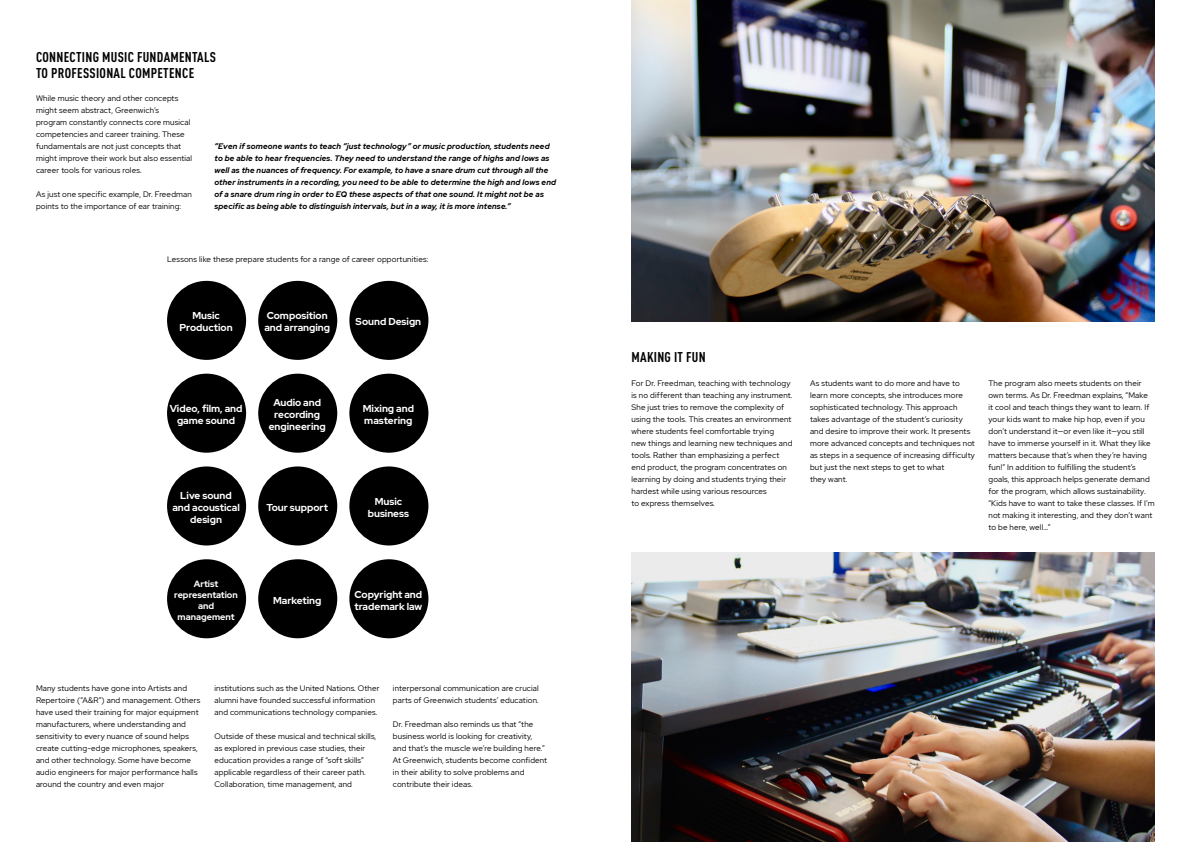
<style>
.page{position:relative;width:1191px;height:842px;background:#fff}
.page>*{position:absolute;margin:0;border:0;box-sizing:border-box;transform-origin:0 0}
.t1{font:700 14px/16px "DIN Cond";letter-spacing:.02em;color:#000}
.t2{font:700 10px/12px "Red Hat Display";color:#fff;text-align:center}
.t3{font:700 9px/10.8px "Red Hat Display";color:#fff;text-align:center}
.t4{font:8px/12px "Red Hat Display";letter-spacing:.02em;color:#000}
.t5{font:italic 700 8px/12px "Red Hat Display";letter-spacing:.02em;color:#000}
</style>
<div class="page">
<img style="left:631px;top:0;width:524px;height:321px">
<img style="left:631px;top:553px;width:524px;height:289px">
<div style="left:167px;top:374px;width:79px;height:79px;background:#000;border-radius:50%"></div>
<div style="left:167px;top:559px;width:79px;height:79px;background:#000;border-radius:50%"></div>
<div style="left:167px;top:281px;width:79px;height:79px;background:#000;border-radius:50%"></div>
<div style="left:167px;top:466px;width:79px;height:79px;background:#000;border-radius:50%"></div>
<div style="left:258px;top:374px;width:79px;height:79px;background:#000;border-radius:50%"></div>
<div style="left:258px;top:559px;width:79px;height:79px;background:#000;border-radius:50%"></div>
<div style="left:258px;top:281px;width:79px;height:79px;background:#000;border-radius:50%"></div>
<div style="left:258px;top:466px;width:79px;height:79px;background:#000;border-radius:50%"></div>
<div style="left:349px;top:374px;width:79px;height:79px;background:#000;border-radius:50%"></div>
<div style="left:349px;top:559px;width:79px;height:79px;background:#000;border-radius:50%"></div>
<div style="left:349px;top:281px;width:79px;height:79px;background:#000;border-radius:50%"></div>
<div style="left:349px;top:466px;width:79px;height:79px;background:#000;border-radius:50%"></div>
<h1 class="t1" style="left:36px;top:49px;width:181px">CONNECTING MUSIC FUNDAMENTALS<br>TO PROFESSIONAL COMPETENCE</h1>
<p class="t4" style="left:36px;top:92px;width:158px">While music theory and other concepts might seem abstract, Greenwich’s program constantly connects core musical competencies and career training. These fundamentals are not just concepts that might improve their work but also essential career tools for various roles.</p>
<p class="t4" style="left:36px;top:188px;width:157px">As just one specific example, Dr. Freedman points to the importance of ear training:</p>
<p class="t5" style="left:214px;top:140px;width:343px">“Even if someone wants to teach “just technology” or music production, students need to be able to hear frequencies. They need to understand the range of highs and lows as well as the nuances of frequency. For example, to have a snare drum cut through all the other instruments in a recording, you need to be able to determine the high and lows end of a snare drum ring in order to EQ these aspects of that one sound. It might not be as specific as being able to distinguish intervals, but in a way, it is more intense.”</p>
<p class="t4" style="left:167px;top:253px;width:263px">Lessons like these prepare students for a range of career opportunities:</p>
<p class="t2" style="left:179px;top:310px;width:55px">Music<br>Production</p>
<p class="t2" style="left:264px;top:310px;width:67px;text-align:left">Composition and arranging</p>
<p class="t2" style="left:355px;top:316px;width:67px">Sound Design</p>
<p class="t2" style="left:170px;top:403px;width:74px">Video, film, and game sound</p>
<p class="t2" style="left:172px;top:489px;width:69px">Live sound and acoustical design</p>
<p class="t3" style="left:174px;top:578px;width:65px">Artist representation and management</p>
<p class="t2" style="left:269px;top:397px;width:58px">Audio and recording engineering</p>
<p class="t2" style="left:266px;top:501px;width:63px">Tour support</p>
<p class="t2" style="left:273px;top:594px;width:50px">Marketing</p>
<p class="t2" style="left:363px;top:403px;width:53px;text-align:left">Mixing and mastering</p>
<p class="t2" style="left:368px;top:495px;width:43px">Music business</p>
<p class="t2" style="left:354px;top:588px;width:69px;text-align:left">Copyright and trademark law</p>
<p class="t4" style="left:36px;top:682px;width:166px">Many students have gone into Artists and Repertoire (“A&amp;R”) and management. Others have used their training for major equipment manufacturers, where understanding and sensitivity to every nuance of sound helps create cutting-edge microphones, speakers, and other technology. Some have become audio engineers for major performance halls around the country and even major</p>
<p class="t4" style="left:214px;top:682px;width:167px">institutions such as the United Nations. Other alumni have founded successful information and communications technology companies.</p>
<p class="t4" style="left:214px;top:730px;width:163px">Outside of these musical and technical skills, as explored in previous case studies, their education provides a range of “soft skills” applicable regardless of their career path.<br>Collaboration, time management, and</p>
<p class="t4" style="left:393px;top:682px;width:147px">interpersonal communication are crucial parts of Greenwich students’ education.</p>
<p class="t4" style="left:393px;top:718px;width:156px">Dr. Freedman also reminds us that “the business world is looking for creativity, and that’s the muscle we’re building here.” At Greenwich, students become confident in their ability to solve problems and contribute their ideas.</p>
<h1 class="t1" style="left:631px;top:349px;width:76px">MAKING IT FUN</h1>
<p class="t4" style="left:631px;top:377px;width:162px">For Dr. Freedman, teaching with technology is no different than teaching any instrument.<br>She just tries to remove the complexity of using the tools. This creates an environment where students feel comfortable trying<br>new things and learning new techniques and tools. Rather than emphasizing a perfect end product, the program concentrates on learning by doing and students trying their hardest while using various resources<br>to express themselves.</p>
<p class="t4" style="left:810px;top:377px;width:166px">As students want to do more and have to learn more concepts, she introduces more sophisticated technology. This approach takes advantage of the student’s curiosity and desire to improve their work. It presents more advanced concepts and techniques not as steps in a sequence of increasing difficulty but just the next steps to get to what<br>they want.</p>
<p class="t4" style="left:988px;top:377px;width:168px">The program also meets students on their own terms. As Dr. Freedman explains, “Make<br>it cool and teach things they want to learn. If your kids want to make hip hop, even if you don’t understand it—or even like it—you still have to immerse yourself in it. What they like matters because that’s when they’re having fun!” In addition to fulfilling the student’s goals, this approach helps generate demand for the program, which allows sustainability. “Kids have to want to take these classes. If I’m not making it interesting, and they don’t want to be here, well…”</p>
</div>
